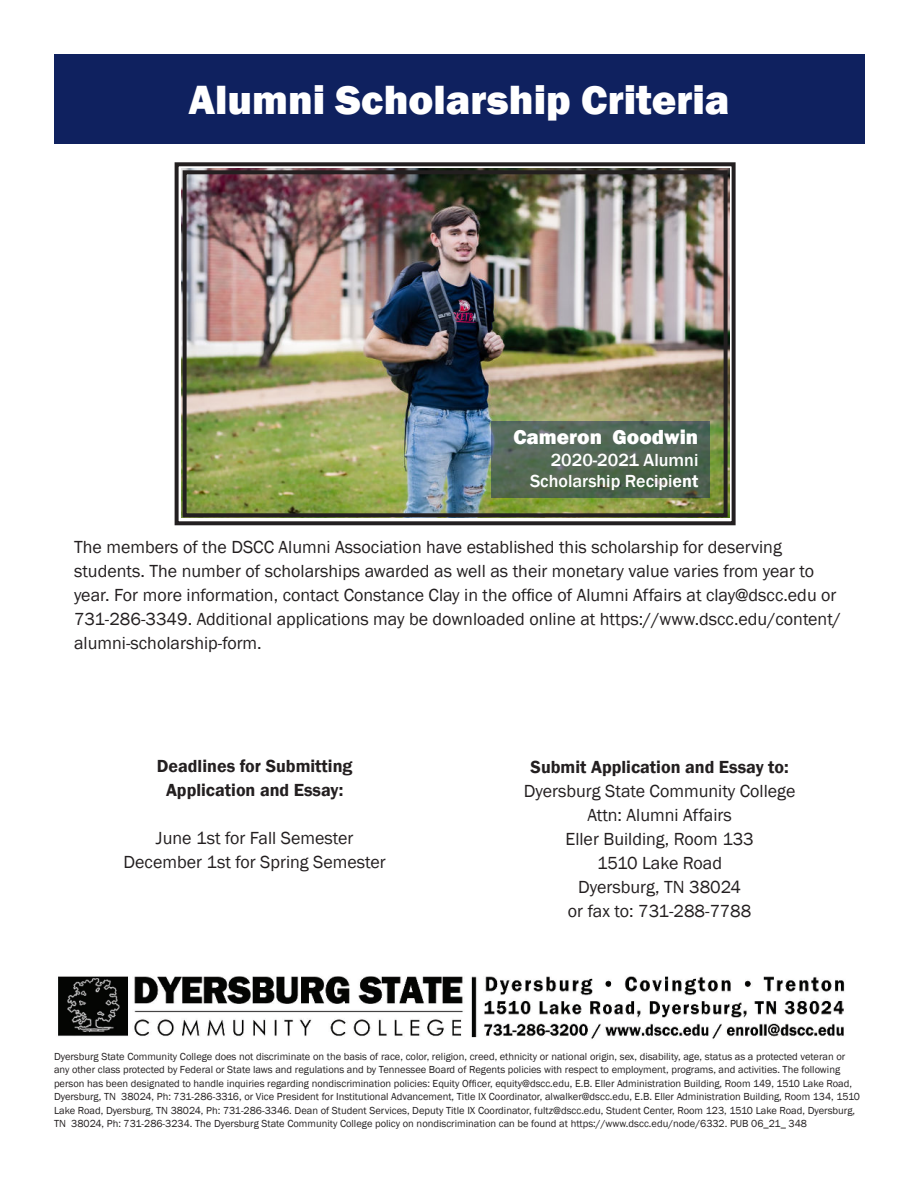
<style>
.page{position:relative;width:918px;height:1188px;background:#fff}
.page>*{position:absolute;margin:0;border:0;box-sizing:border-box;transform-origin:0 0}
.t1{font:800 42px "Franklin Gothic";color:#fff}
.t2{font:800 21px "Franklin Gothic";color:#fff}
.t3{font:18px/24px "Franklin Gothic";color:#231f20;text-align:center}
.t4{font:600 18px/24px "Franklin Gothic";color:#231f20;text-align:center}
.t5{font:500 18px/21.6px "Franklin Gothic";color:#fff;text-align:right}
.t6{font:10.5px/13.5px "Franklin Gothic";color:#231f20}
.s1{font-weight:600}
</style>
<div class="page">
<div style="left:54px;top:54px;width:810px;height:90px;background:#0f215f"></div>
<img style="left:174px;top:162px;width:562px;height:364px">
<div style="left:183px;top:170px;width:545px;height:347px;border:4px solid #231f20"></div>
<svg style="left:491px;top:421px;width:219px;height:77px;fill:#526755"></svg>
<img style="left:58px;top:976px;width:787px;height:63px">
<h1 class="t1" style="left:188px;top:82px;width:543px">Alumni Scholarship Criteria</h1>
<h2 class="t2" style="left:513px;top:428px;width:186px">Cameron Goodwin</h2>
<h3 class="t5" style="left:530px;top:450px;width:170px">2020-2021 Alumni<br>Scholarship Recipi<span class="s1">ent</span></h3>
<p class="t3" style="left:74px;top:535px;width:768px;text-align:left">The members of the DSCC Alumni Association have established this scholarship for deserving students. The number of scholarships awarded as well as their monetary value varies from year to year. For more information, contact Constance Clay in the office of Alumni Affairs at clay@dscc.edu or 731-286-3349. Additional applications may be downloaded online at https://www.dscc.edu/content/ alumni-scholarship-form.</p>
<h3 class="t4" style="left:157px;top:755px;width:197px">Deadlines for Submitting<br>Application and Essay:</h3>
<h3 class="t3" style="left:124px;top:827px;width:264px">June 1st for Fall Semester<br>December 1st for Spring Semester</h3>
<h3 class="t4" style="left:531px;top:756px;width:260px">Submit Application and Essay to:</h3>
<h3 class="t3" style="left:524px;top:780px;width:273px">Dyersburg State Community College<br>Attn: Alumni Affairs<br>Eller Building, Room 133<br>1510 Lake Road<br>Dyersburg, TN 38024<br>or fax to: 731-288-7788</h3>
<p class="t6" style="left:54px;top:1050px;width:807px">Dyersburg State Community College does not discriminate on the basis of race, color, religion, creed, ethnicity or national origin, sex, disability, age, status as a protected veteran or any other class protected by Federal or State laws and regulations and by Tennessee Board of Regents policies with respect to employment, programs, and activities. The following person has been designated to handle inquiries regarding nondiscrimination policies: Equity Officer, equity@dscc.edu, E.B. Eller Administration Building, Room 149, 1510 Lake Road, Dyersburg, TN 38024, Ph: 731-286-3316, or Vice President for Institutional Advancement, Title IX Coordinator, alwalker@dscc.edu, E.B. Eller Administration Building, Room 134, 1510<br>Lake Road, Dyersburg, TN 38024, Ph: 731-286-3346. Dean of Student Services, Deputy Title IX Coordinator, fultz@dscc.edu, Student Center, Room 123, 1510 Lake Road, Dyersburg, TN 38024, Ph: 731-286-3234. The Dyersburg State Community College policy on nondiscrimination can be found at https://www.dscc.edu/node/6332. PUB 06_21_ 348</p>
</div>
